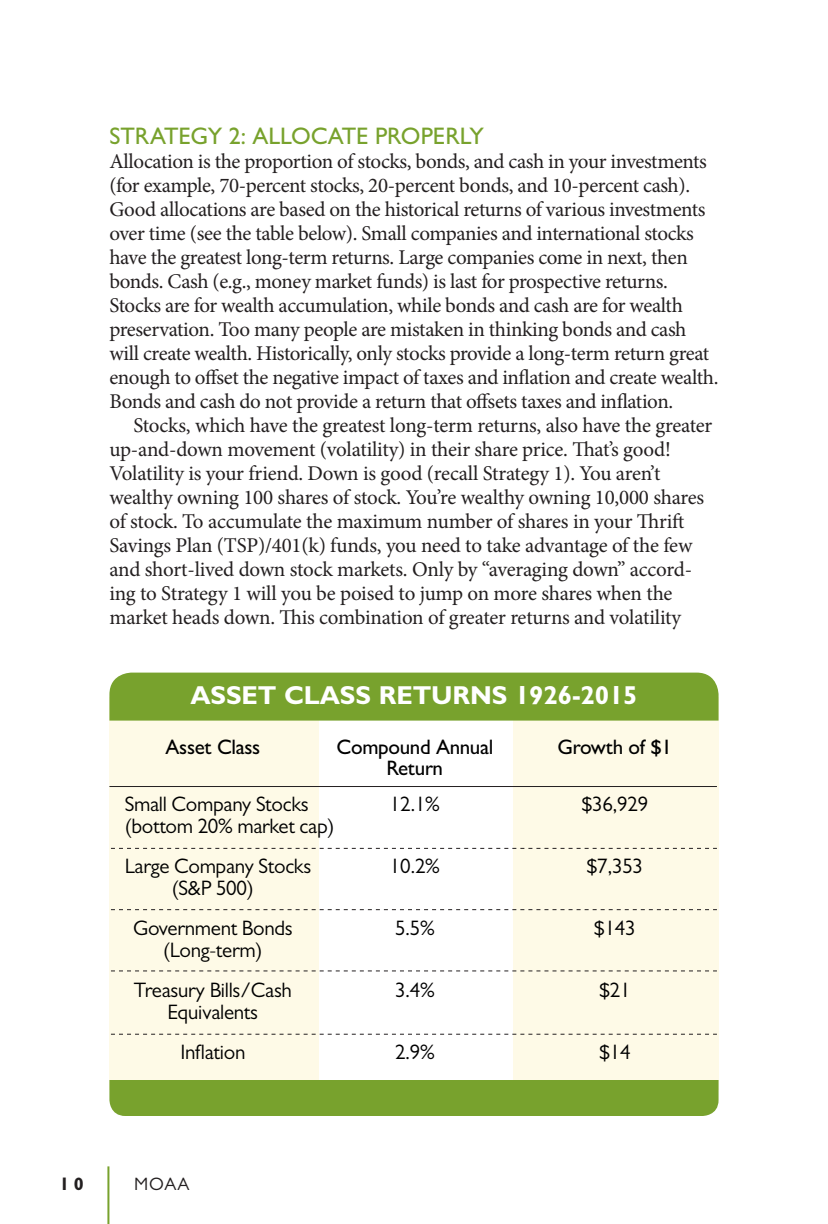
<style>
.page{position:relative;width:828px;height:1224px;background:#fff}
.page>*{position:absolute;margin:0;border:0;box-sizing:border-box;transform-origin:0 0}
.NEW_Header{font:700 26px "Gill Sans MT Pro";letter-spacing:-.005em;color:#fff}
.subheads{font:500 24px "Gill Sans MT Pro";letter-spacing:-.005em;color:#78a22d}
.t1{font:21px/24px "Minion Pro";letter-spacing:-.02em;color:#231f20}
.t2{font:21px "Gill Sans MT Pro";letter-spacing:-.015em;color:#000}
.t3{font:500 21px "Gill Sans MT Pro";letter-spacing:-.015em;color:#000}
.t4{font:18px "Gill Sans MT Pro";color:#231f20}
.t5{font:700 18px "Gill Sans MT Pro";color:#231f20}
</style>
<div class="page">
<hr style="left:107px;top:1166px;width:2px;height:58px;background:#78a22d">
<div style="left:109px;top:697px;width:210px;height:392px;background:#fefae7"></div>
<div style="left:513px;top:697px;width:206px;height:392px;background:#fefae7"></div>
<div style="left:109px;top:1080px;width:610px;height:36px;background:#78a22d"></div>
<div style="left:109px;top:673px;width:610px;height:48px;background:#78a22d"></div>
<hr style="left:109px;top:786px;width:608px;height:1px;background:#231f20">
<svg style="left:111px;top:848px;width:606px;height:1px"></svg>
<svg style="left:111px;top:909px;width:606px;height:1px"></svg>
<svg style="left:111px;top:970px;width:606px;height:1px"></svg>
<svg style="left:111px;top:1034px;width:606px;height:1px"></svg>
<p class="subheads" style="left:109px;top:122px;width:376px">STRATEGY 2: ALLOCATE PROPERLY</p>
<p class="t1" style="left:109px;top:149px;width:611px">Allocation is the proportion of stocks, bonds, and cash in your investments (for example, 70-percent stocks, 20-percent bonds, and 10-percent cash).<br>Good allocations are based on the historical returns of various investments over time (see the table below). Small companies and international stocks have the greatest long-term returns. Large companies come in next, then bonds. Cash (e.g., money market funds) is last for prospective returns.<br>Stocks are for wealth accumulation, while bonds and cash are for wealth preservation. Too many people are mistaken in thinking bonds and cash will create wealth. Historically, only stocks provide a long-term return great enough to offset the negative impact of taxes and inflation and create wealth.<br>Bonds and cash do not provide a return that offsets taxes and inflation.</p>
<p class="t1" style="left:109px;top:413px;width:604px;text-indent:24px">Stocks, which have the greatest long-term returns, also have the greater up-and-down movement (volatility) in their share price. That’s good!<br>Volatility is your friend. Down is good (recall Strategy 1). You aren’t wealthy owning 100 shares of stock. You’re wealthy owning 10,000 shares of stock. To accumulate the maximum number of shares in your Thrift Savings Plan (TSP)/401(k) funds, you need to take advantage of the few and short-lived down stock markets. Only by “averaging down” accord&shy;ing to Strategy 1 will you be poised to jump on more shares when the market heads down. This combination of greater returns and volatility</p>
<p class="NEW_Header" style="left:190px;top:679px;width:449px">ASSET CLASS RETURNS 1926-2015</p>
<p class="t3" style="left:166px;top:735px;width:96px">Asset Class</p>
<p class="t3" style="left:337px;top:735px;width:158px">Compound Annual</p>
<p class="t3" style="left:558px;top:735px;width:116px">Growth of $1</p>
<p class="t3" style="left:386px;top:756px;width:58px">Return</p>
<p class="t2" style="left:125px;top:792px;width:185px">Small Company Stocks</p>
<p class="t2" style="left:390px;top:792px;width:51px">12.1%</p>
<p class="t2" style="left:581px;top:792px;width:68px">$36,929</p>
<p class="t2" style="left:125px;top:814px;width:211px">(bottom 20% market cap)</p>
<p class="t2" style="left:125px;top:854px;width:188px">Large Company Stocks</p>
<p class="t2" style="left:390px;top:854px;width:51px">10.2%</p>
<p class="t2" style="left:586px;top:854px;width:58px">$7,353</p>
<p class="t2" style="left:172px;top:876px;width:83px">(S&amp;P 500)</p>
<p class="t2" style="left:133px;top:916px;width:161px">Government Bonds</p>
<p class="t2" style="left:395px;top:916px;width:41px">5.5%</p>
<p class="t2" style="left:594px;top:916px;width:43px">$143</p>
<p class="t2" style="left:163px;top:938px;width:101px">(Long-term)</p>
<p class="t2" style="left:134px;top:978px;width:160px">Treasury Bills/Cash</p>
<p class="t2" style="left:395px;top:978px;width:41px">3.4%</p>
<p class="t2" style="left:599px;top:978px;width:33px">$21</p>
<p class="t2" style="left:168px;top:1000px;width:92px">Equivalents</p>
<p class="t2" style="left:181px;top:1040px;width:66px">Inflation</p>
<p class="t2" style="left:395px;top:1040px;width:41px">2.9%</p>
<p class="t2" style="left:599px;top:1040px;width:33px">$14</p>
<p class="t5" style="left:59px;top:1173px;width:26px">10</p>
<p class="t4" style="left:134px;top:1174px;width:57px">MOAA</p>
</div>
